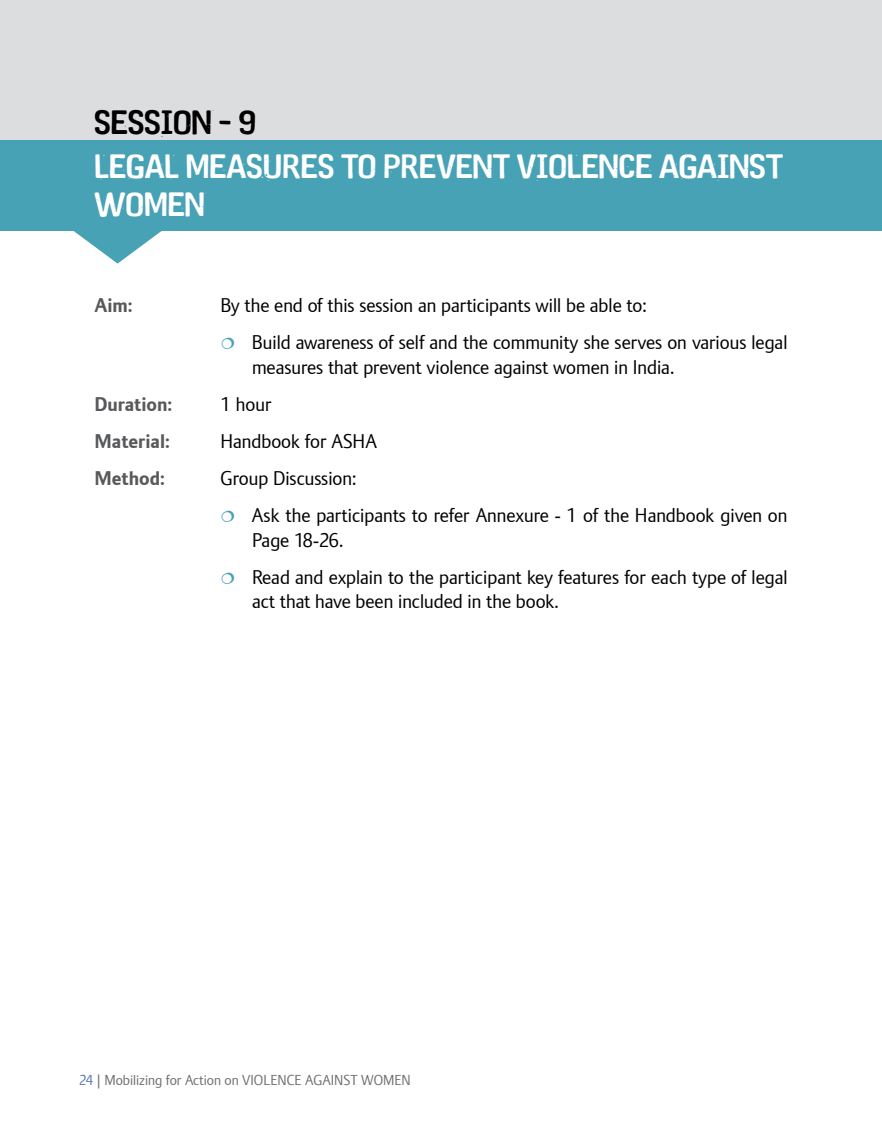
<style>
.page{position:relative;width:882px;height:1134px;background:#fff}
.page>*{position:absolute;margin:0;border:0;box-sizing:border-box;transform-origin:0 0}
.t1{font:31.5px/37.8px "Plan Storytelling";color:#fff}
.t2{font:31.5px "Plan Storytelling";color:#000}
.t3{font:19.25px/37.1px "Plan";color:#000}
.t4{font:700 19.25px "Plan";color:#58595b}
.t5{font:14px "Plan";color:#6d6f71}
.s1{color:#5b7bb3}
</style>
<div class="page">
<div style="left:0;top:0;width:882px;height:202px;background:#dcddde"></div>
<svg style="left:74px;top:231px;width:88px;height:33px"></svg>
<div style="left:0;top:140px;width:882px;height:91px;background:#48a2b5"></div>
<h1 class="t2" style="left:94px;top:103px;width:163px">SESSION - 9</h1>
<h1 class="t1" style="left:94px;top:148px;width:690px">LEGAL MEASURES TO PREVENT VIOLENCE AGAINST<br>WOMEN</h1>
<p class="t4" style="left:94px;top:294px;width:40px">Aim:</p>
<p class="t3" style="left:252px;top:287px;width:537px;text-indent:-31px">By the end of this session an participants will be able to:<br>Build awareness of self and the community she serves on various legal</p>
<p class="t3" style="left:252px;top:349px;width:424px">measures that prevent violence against women in India.</p>
<p class="t4" style="left:94px;top:393px;width:79px">Duration:</p>
<p class="t3" style="left:220px;top:386px;width:53px">1 hour</p>
<p class="t4" style="left:94px;top:430px;width:77px">Material:</p>
<p class="t3" style="left:220px;top:423px;width:158px">Handbook for ASHA</p>
<p class="t4" style="left:94px;top:467px;width:72px">Method:</p>
<p class="t3" style="left:252px;top:460px;width:537px;text-indent:-31px">Group Discussion:<br>Ask the participants to refer Annexure - 1 of the Handbook given on</p>
<p class="t3" style="left:252px;top:521px;width:537px">Page 18-26.<br>Read and explain to the participant key features for each type of legal</p>
<p class="t3" style="left:252px;top:583px;width:308px">act that have been included in the book.</p>
<p class="t5" style="left:79px;top:1072px;width:180px"><span class="s1">24</span> | Mobilizing for Action on Violence</p>
<p class="t5" style="left:305px;top:1072px;width:17px">Against</p>
<p class="t5" style="left:361px;top:1072px;width:23px">Women</p>
</div>
